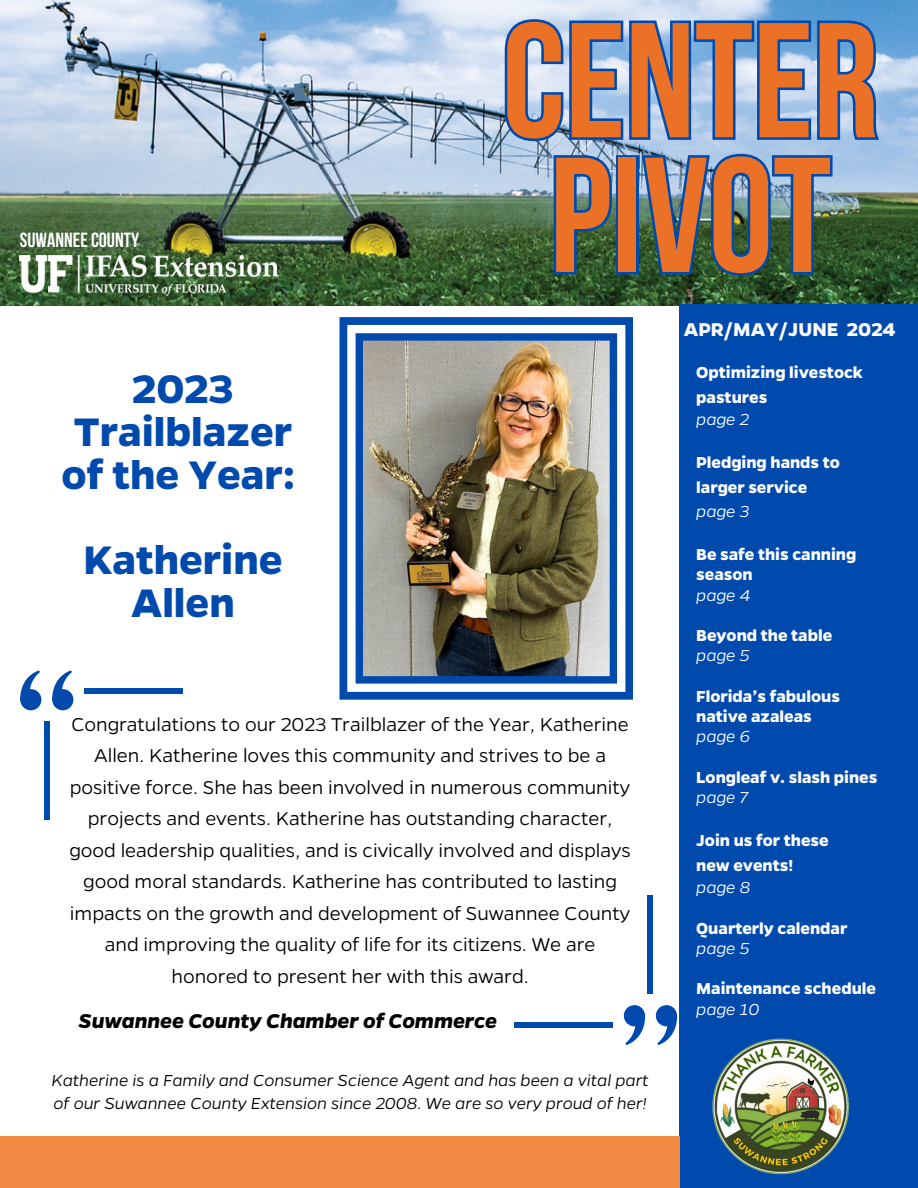
<style>
.page{position:relative;width:918px;height:1188px;background:#fff}
.page>*{position:absolute;margin:0;border:0;box-sizing:border-box;transform-origin:0 0}
.t1{font:700 163.2px "Bebas Neue";color:#ea7125}
.t2{font:700 45px/42.8px "Gentona";color:#004aad;text-align:center}
.t3{font:italic 700 22.5px "Gentona";color:#000}
.t4{font:300 21px/31.5px "Gentona";color:#000;text-align:center}
.t5{font:700 21px "Gentona";color:#fff}
.t6{font:700 20.4px "Bebas Neue";color:#fff}
.t7{font:700 18px/24.8px "Gentona";color:#fff}
.t8{font:italic 300 18px/22.5px "Gentona";color:#000}
.t9{font:italic 300 18px "Gentona";color:#fff}
</style>
<div class="page">
<img style="left:0;top:0;width:918px;height:306px">
<img style="left:20px;top:256px;width:259px;height:39px">
<svg style="left:502px;top:17px;width:381px;height:127px;background:#7ca5d6"></svg>
<img style="left:551px;top:151px;width:284px;height:127px">
<div style="left:679px;top:304px;width:239px;height:884px;background:#004aad"></div>
<img style="left:712px;top:1038px;width:137px;height:137px">
<div style="left:0;top:1136px;width:680px;height:52px;background:#f28b43"></div>
<div style="left:52px;top:689px;width:21px;height:21px;background:#004aad;border-radius:50%"></div>
<svg style="left:52px;top:670px;width:20px;height:37px"></svg>
<div style="left:20px;top:689px;width:21px;height:21px;background:#004aad;border-radius:50%"></div>
<svg style="left:20px;top:670px;width:20px;height:37px"></svg>
<div style="left:44px;top:722px;width:5px;height:98px;background:#004aad"></div>
<div style="left:85px;top:688px;width:98px;height:5px;background:#004aad"></div>
<svg style="left:624px;top:1005px;width:21px;height:21px"></svg>
<svg style="left:625px;top:1008px;width:21px;height:37px"></svg>
<svg style="left:656px;top:1005px;width:21px;height:21px"></svg>
<svg style="left:657px;top:1008px;width:21px;height:37px"></svg>
<div style="left:648px;top:896px;width:5px;height:98px;background:#004aad"></div>
<div style="left:515px;top:1022px;width:98px;height:5px;background:#004aad"></div>
<img style="left:340px;top:317px;width:293px;height:383px">
<h1 class="t6" style="left:20px;top:232px;width:121px">SUWANNEECOUNTY</h1>
<p class="t1" style="left:502px;top:15px;width:378px">CENTER</p>
<p class="t1" style="left:550px;top:150px;width:283px">PIVOT</p>
<h2 class="t5" style="left:684px;top:316px;width:213px">APR/MAY/JUNE 2024</h2>
<h2 class="t2" style="left:62px;top:365px;width:235px">2023<br>Trailblazer of the Year:</h2>
<p class="t2" style="left:83px;top:536px;width:201px">Katherine<br>Allen</p>
<p class="t4" style="left:69px;top:707px;width:563px">Congratulations to our 2023 Trailblazer of the Year, Katherine Allen. Katherine loves this community and strives to be a positive force. She has been involved in numerous community projects and events. Katherine has outstanding character, good leadership qualities, and is civically involved and displays good moral standards. Katherine has contributed to lasting impacts on the growth and development of Suwannee County and improving the quality of life for its citizens. We are honored to present her with this award.</p>
<h4 class="t3" style="left:78px;top:1006px;width:420px">Suwannee County Chamber of Commerce</h4>
<p class="t8" style="left:52px;top:1069px;width:599px">Katherine is a Family and Consumer Science Agent and has been a vital part of our Suwannee County Extension since 2008. We are so very proud of her!</p>
<p class="t7" style="left:696px;top:359px;width:168px">Optimizing livestock pastures</p>
<p class="t9" style="left:696px;top:408px;width:54px">page 2</p>
<p class="t7" style="left:696px;top:449px;width:145px">Pledging hands to</p>
<p class="t7" style="left:696px;top:474px;width:112px">larger service</p>
<p class="t9" style="left:696px;top:500px;width:54px">page 3</p>
<p class="t7" style="left:696px;top:541px;width:162px">Be safe this canning</p>
<p class="t7" style="left:696px;top:561px;width:58px">season</p>
<p class="t9" style="left:696px;top:583px;width:56px">page 4</p>
<p class="t7" style="left:696px;top:622px;width:137px">Beyond the table</p>
<p class="t9" style="left:696px;top:644px;width:55px">page 5</p>
<p class="t7" style="left:696px;top:683px;width:145px">Florida’s fabulous</p>
<p class="t7" style="left:696px;top:703px;width:117px">native azaleas</p>
<p class="t9" style="left:696px;top:725px;width:55px">page 6</p>
<p class="t7" style="left:696px;top:764px;width:183px">Longleaf v. slash pines</p>
<p class="t9" style="left:696px;top:786px;width:53px">page 7</p>
<p class="t7" style="left:696px;top:827px;width:134px">Join us for these</p>
<p class="t7" style="left:696px;top:852px;width:98px">new events!</p>
<p class="t9" style="left:696px;top:876px;width:56px">page 8</p>
<p class="t7" style="left:696px;top:915px;width:153px">Quarterly calendar</p>
<p class="t9" style="left:696px;top:936px;width:55px">page 5</p>
<p class="t7" style="left:696px;top:975px;width:181px">Maintenance schedule</p>
<p class="t9" style="left:696px;top:997px;width:65px">page 10</p>
</div>
